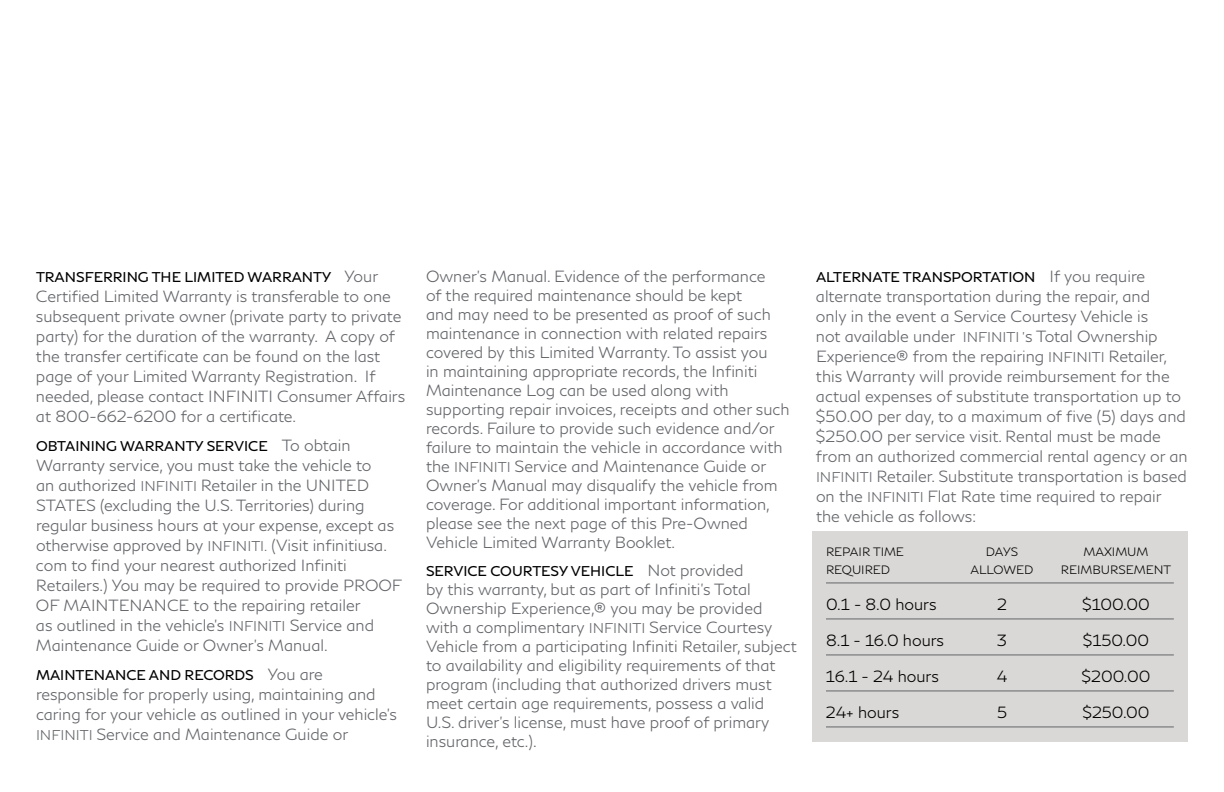
<style>
.page{position:relative;width:1224px;height:792px;background:#fff}
.page>*{position:absolute;margin:0;border:0;box-sizing:border-box;transform-origin:0 0}
.t1{font:300 16px/20px "Infiniti Brand";color:#636569}
.t2{font:300 16px "Infiniti Brand";color:#000}
.t3{font:14px "Infiniti Brand";color:#000}
.t4{font:300 12px "Infiniti Brand";color:#000}
.s1{font-weight:300;font-size:16px;color:#636569}
.s2{font-size:14px}
</style>
<div class="page">
<div style="left:812px;top:531px;width:376px;height:211px;background:#d9d8d6"></div>
<hr style="left:826px;top:582px;width:348px;height:1px;background:#636569">
<hr style="left:826px;top:618px;width:348px;height:1px;background:#636569">
<hr style="left:826px;top:654px;width:348px;height:1px;background:#636569">
<hr style="left:826px;top:690px;width:348px;height:1px;background:#636569">
<hr style="left:826px;top:726px;width:348px;height:1px;background:#636569">
<p class="t3" style="left:36px;top:268px;width:344px">TRANSFERRING THE LIMITED WARRANTY <span class="s1">Your</span></p>
<p class="t1" style="left:36px;top:286px;width:371px">Certified Limited Warranty is transferable to one subsequent private owner (private party to private party) for the duration of the warranty. A copy of the transfer certificate can be found on the last page of your Limited Warranty Registration. If needed, please contact INFINITI Consumer Affairs at 800-662-6200 for a certificate.</p>
<p class="t3" style="left:36px;top:437px;width:316px">OBTAINING WARRANTY SERVICE <span class="s1">To obtain</span></p>
<p class="t1" style="left:36px;top:455px;width:368px">Warranty service, you must take the vehicle to<br>an authorized <span class="s2">INFINITI</span> Retailer in the UNITED STATES (excluding the U.S. Territories) during regular business hours at your expense, except as otherwise approved by <span class="s2">INFINITI.</span> (Visit infinitiusa. com to find your nearest authorized Infiniti Retailers.) You may be required to provide PROOF OF MAINTENANCE to the repairing retailer<br>as outlined in the vehicle’s <span class="s2">INFINITI</span> Service and Maintenance Guide or Owner’s Manual.</p>
<p class="t3" style="left:36px;top:666px;width:288px">MAINTENANCE AND RECORDS <span class="s1">You are</span></p>
<p class="t1" style="left:36px;top:684px;width:363px">responsible for properly using, maintaining and caring for your vehicle as outlined in your vehicle’s<br><span class="s2">INFINITI</span> Service and Maintenance Guide or</p>
<p class="t1" style="left:426px;top:267px;width:365px;line-height:19px">Owner’s Manual. Evidence of the performance<br>of the required maintenance should be kept<br>and may need to be presented as proof of such maintenance in connection with related repairs covered by this Limited Warranty. To assist you<br>in maintaining appropriate records, the Infiniti Maintenance Log can be used along with supporting repair invoices, receipts and other such records. Failure to provide such evidence and/or failure to maintain the vehicle in accordance with the <span class="s2">INFINITI</span> Service and Maintenance Guide or Owner’s Manual may disqualify the vehicle from coverage. For additional important information, please see the next page of this Pre-Owned Vehicle Limited Warranty Booklet.</p>
<p class="t3" style="left:426px;top:562px;width:319px">SERVICE COURTESY VEHICLE <span class="s1">Not provided</span></p>
<p class="t1" style="left:426px;top:580px;width:372px;line-height:19px">by this warranty, but as part of Infiniti’s Total Ownership Experience,® you may be provided with a complimentary <span class="s2">INFINITI</span> Service Courtesy Vehicle from a participating Infiniti Retailer, subject to availability and eligibility requirements of that program (including that authorized drivers must meet certain age requirements, possess a valid U.S. driver’s license, must have proof of primary insurance, etc.).</p>
<p class="t3" style="left:816px;top:268px;width:331px">ALTERNATE TRANSPORTATION <span class="s1">If you require</span></p>
<p class="t1" style="left:816px;top:286px;width:373px">alternate transportation during the repair, and<br>only in the event a Service Courtesy Vehicle is<br>not available under <span class="s2">INFINITI '</span>s Total Ownership Experience® from the repairing <span class="s2">INFINITI</span> Retailer, this Warranty will provide reimbursement for the actual expenses of substitute transportation up to $50.00 per day, to a maximum of five (5) days and $250.00 per service visit. Rental must be made from an authorized commercial rental agency or an <span class="s2">INFINITI</span> Retailer. Substitute transportation is based on the <span class="s2">INFINITI</span> Flat Rate time required to repair the vehicle as follows:</p>
<p class="t4" style="left:826px;top:543px;width:80px">REPAIR TIME</p>
<p class="t4" style="left:986px;top:543px;width:34px">DAYS</p>
<p class="t4" style="left:1084px;top:543px;width:66px">MAXIMUM</p>
<p class="t4" style="left:826px;top:561px;width:66px">REQUIRED</p>
<p class="t4" style="left:970px;top:561px;width:65px">ALLOWED</p>
<p class="t4" style="left:1061px;top:561px;width:112px">REIMBURSEMENT</p>
<p class="t2" style="left:826px;top:593px;width:112px">0.1 - 8.0 hours</p>
<p class="t2" style="left:997px;top:593px;width:11px">2</p>
<p class="t2" style="left:1082px;top:593px;width:69px">$100.00</p>
<p class="t2" style="left:826px;top:629px;width:120px">8.1 - 16.0 hours</p>
<p class="t2" style="left:997px;top:629px;width:12px">3</p>
<p class="t2" style="left:1083px;top:629px;width:68px">$150.00</p>
<p class="t2" style="left:826px;top:665px;width:114px">16.1 - 24 hours</p>
<p class="t2" style="left:997px;top:665px;width:12px">4</p>
<p class="t2" style="left:1082px;top:665px;width:70px">$200.00</p>
<p class="t2" style="left:826px;top:701px;width:75px">24+ hours</p>
<p class="t2" style="left:997px;top:701px;width:11px">5</p>
<p class="t2" style="left:1082px;top:701px;width:69px">$250.00</p>
</div>
